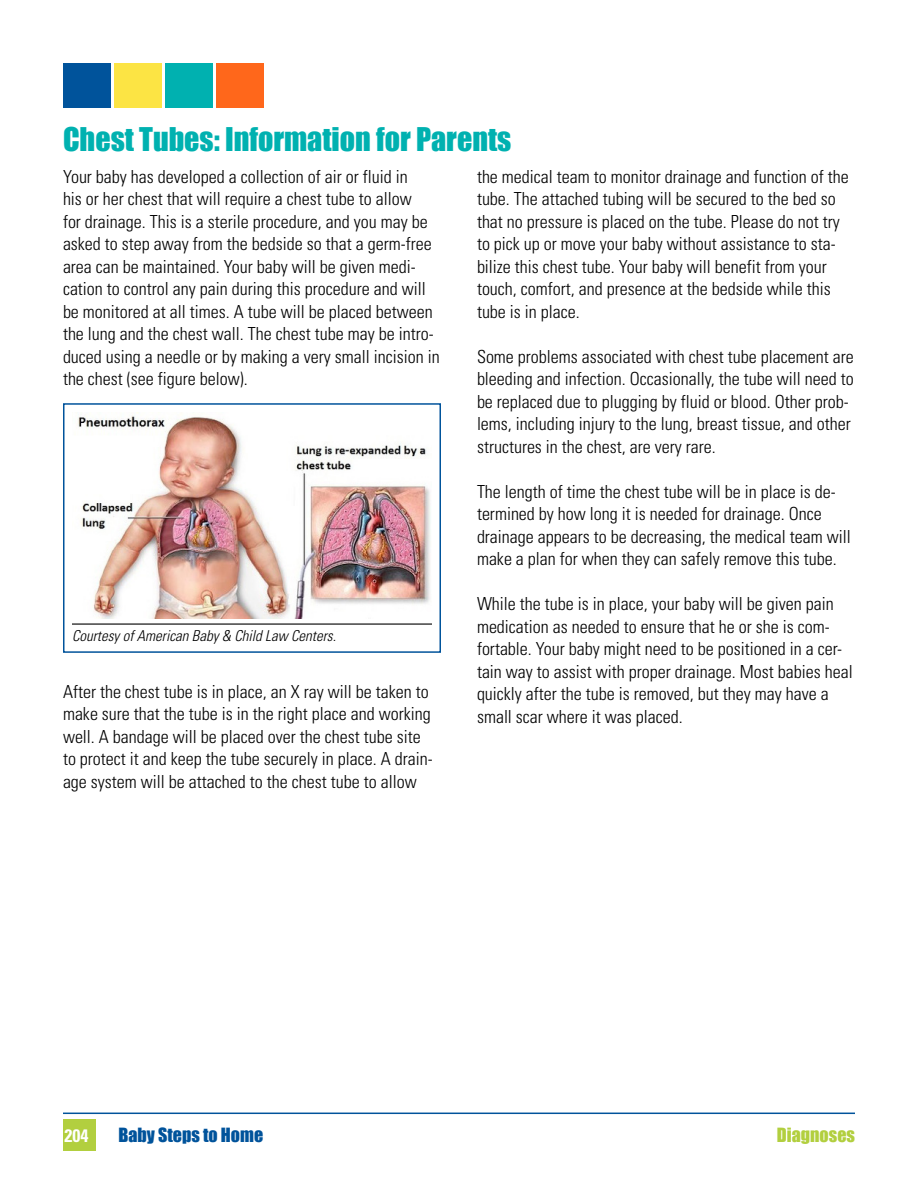
<style>
.page{position:relative;width:918px;height:1188px;background:#fff}
.page>*{position:absolute;margin:0;border:0;box-sizing:border-box;transform-origin:0 0}
.Parents_Heading{font:30px "Impact";color:#00b1b0}
.Body_text_no_indent{font:300 condensed 18px/22.5px "Univers LT Std";color:#000}
.t1{font:18px "Impact";color:#00539b}
.t2{font:18px "Impact";color:#b2cf3f}
.t3{font:700 condensed 18px "Univers LT Std";color:#fff}
.t4{font:italic 300 condensed 15px "Univers LT Std";color:#000}
</style>
<div class="page">
<div style="left:114px;top:63px;width:48px;height:45px;background:#fce444"></div>
<div style="left:63px;top:63px;width:48px;height:45px;background:#00539b"></div>
<div style="left:165px;top:63px;width:48px;height:45px;background:#00b1b0"></div>
<div style="left:216px;top:63px;width:48px;height:45px;background:#ff671b"></div>
<hr style="left:63px;top:1113px;width:792px;height:1px;background:#00539b">
<div style="left:63px;top:1120px;width:32px;height:31px;background:#b2cf3f"></div>
<hr style="left:72px;top:624px;width:360px;height:1px;background:#000">
<img style="left:77px;top:415px;width:354px;height:204px">
<div style="left:63px;top:403px;width:378px;height:250px;border:2px solid #00539b"></div>
<p class="Parents_Heading" style="left:63px;top:121px;width:450px">Chest Tubes: Information for Parents</p>
<p class="Body_text_no_indent" style="left:63px;top:165px;width:378px">Your baby has developed a collection of air or fluid in<br>his or her chest that will require a chest tube to allow<br>for drainage. This is a sterile procedure, and you may be asked to step away from the bedside so that a germ-free area can be maintained. Your baby will be given medi&shy;cation to control any pain during this procedure and will be monitored at all times. A tube will be placed between the lung and the chest wall. The chest tube may be intro&shy;duced using a needle or by making a very small incision in the chest (see figure below).</p>
<p class="Body_text_no_indent" style="left:477px;top:165px;width:373px">the medical team to monitor drainage and function of the tube. The attached tubing will be secured to the bed so that no pressure is placed on the tube. Please do not try to pick up or move your baby without assistance to sta&shy;bilize this chest tube. Your baby will benefit from your touch, comfort, and presence at the bedside while this tube is in place.</p>
<p class="Body_text_no_indent" style="left:477px;top:345px;width:378px">Some problems associated with chest tube placement are bleeding and infection. Occasionally, the tube will need to be replaced due to plugging by fluid or blood. Other prob&shy;lems, including injury to the lung, breast tissue, and other structures in the chest, are very rare.</p>
<p class="Body_text_no_indent" style="left:477px;top:480px;width:375px">The length of time the chest tube will be in place is de&shy;termined by how long it is needed for drainage. Once drainage appears to be decreasing, the medical team will make a plan for when they can safely remove this tube.</p>
<p class="Body_text_no_indent" style="left:477px;top:593px;width:377px">While the tube is in place, your baby will be given pain medication as needed to ensure that he or she is com&shy;fortable. Your baby might need to be positioned in a cer&shy;tain way to assist with proper drainage. Most babies heal quickly after the tube is removed, but they may have a small scar where it was placed.</p>
<p class="t4" style="left:72px;top:627px;width:266px">Courtesy of American Baby &amp; Child Law Centers.</p>
<p class="Body_text_no_indent" style="left:63px;top:680px;width:371px">After the chest tube is in place, an X ray will be taken to make sure that the tube is in the right place and working well. A bandage will be placed over the chest tube site to protect it and keep the tube securely in place. A drain&shy;age system will be attached to the chest tube to allow</p>
<p class="t3" style="left:64px;top:1125px;width:25px">204</p>
<p class="t1" style="left:118px;top:1124px;width:146px">Baby Steps to Home</p>
<p class="t2" style="left:777px;top:1124px;width:80px">Diagnoses</p>
</div>
